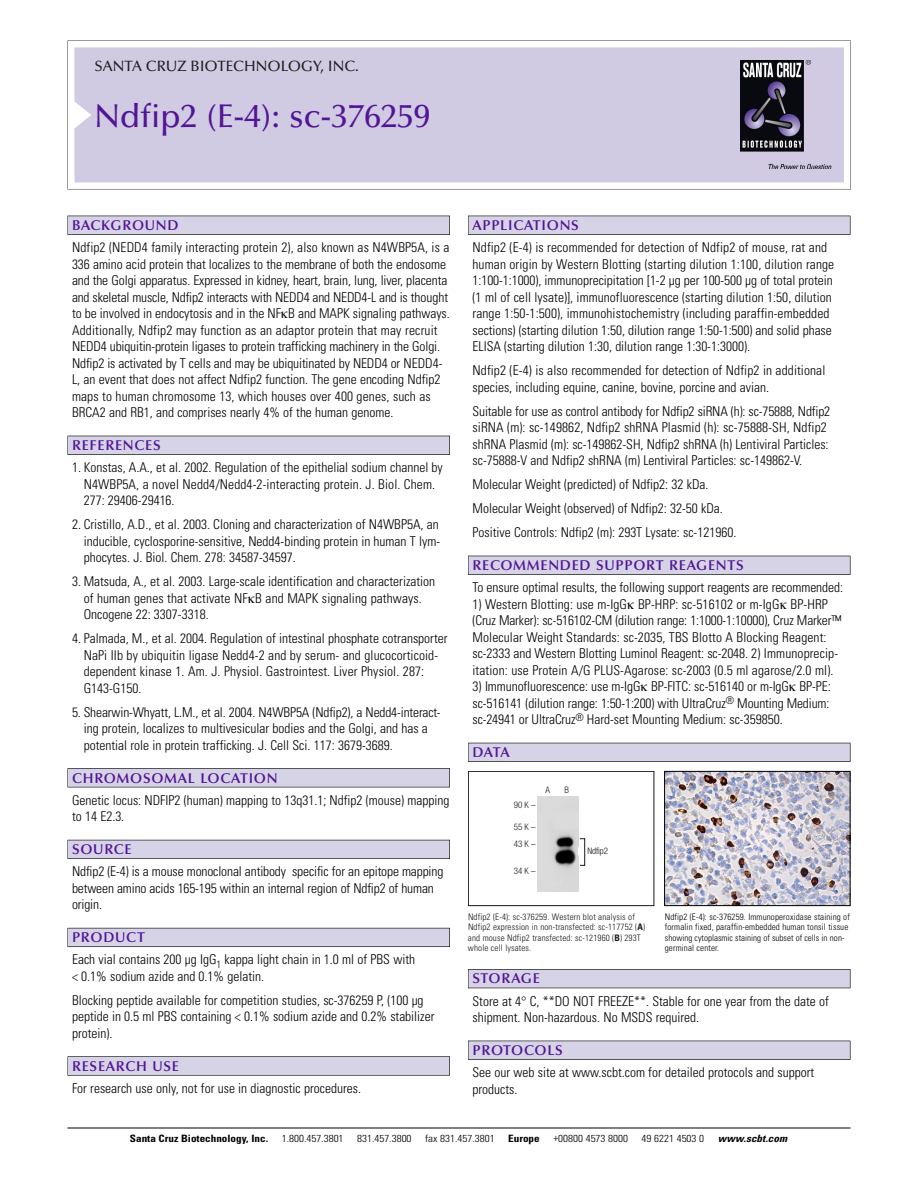
<style>
.page{position:relative;width:918px;height:1188px;background:#fff}
.page>*{position:absolute;margin:0;border:0;box-sizing:border-box;transform-origin:0 0}
.t1{font:500 33px "Optima";color:#511695}
.t2{font:500 15px "Optima";color:#231f20}
.t3{font:600 14.25px "Optima";letter-spacing:.05em;color:#511695}
.t4{font:300 condensed 13.5px/16.5px "Univers";color:#000}
.t5{font:300 condensed 10.2px "Univers";color:#000;scale:1.1 1}
.t6{font:700 condensed 10.2px "Univers";color:#000;scale:1.1 1}
.t7{font:italic 700 condensed 10.2px "Univers";letter-spacing:.005em;color:#000;scale:1.1 1}
.t8{font:300 condensed 9px/10.5px "Univers";letter-spacing:.015em;color:#000}
.t9{font:9px/10.5px "Univers Condensed Light+OLLGBN";letter-spacing:.015em;color:#191919}
.t10{font:9px/16.5px "Helvetica Neue Light Cond+BMAVZG";color:#191919}
.s1{font-family:"Univers Condensed Bold+XIYOJW"}
</style>
<div class="page">
<svg style="left:68px;top:40px;width:783px;height:149px"></svg>
<div style="left:74px;top:47px;width:770px;height:135px;background:#d1cae3"></div>
<img style="left:741px;top:60px;width:90px;height:108px">
<div style="left:68px;top:216px;width:382px;height:19px;background:#525155"></div>
<div style="left:68px;top:216px;width:381px;height:18px;background:#d7d3e7"></div>
<div style="left:68px;top:436px;width:382px;height:19px;background:#515055"></div>
<div style="left:68px;top:436px;width:381px;height:18px;background:#d7d3e7"></div>
<div style="left:68px;top:768px;width:382px;height:19px;background:#545357"></div>
<div style="left:68px;top:769px;width:381px;height:18px;background:#d7d3e7"></div>
<div style="left:68px;top:840px;width:382px;height:19px;background:#54535a"></div>
<div style="left:68px;top:840px;width:381px;height:18px;background:#d7d3e7"></div>
<div style="left:68px;top:928px;width:382px;height:19px;background:#5b5a62"></div>
<div style="left:68px;top:928px;width:381px;height:18px;background:#d7d3e7"></div>
<div style="left:68px;top:1056px;width:382px;height:20px;background:#626263"></div>
<div style="left:68px;top:1057px;width:381px;height:18px;background:#d7d3e7"></div>
<div style="left:468px;top:216px;width:382px;height:19px;background:#525155"></div>
<div style="left:468px;top:216px;width:382px;height:18px;background:#d7d3e7"></div>
<div style="left:468px;top:556px;width:382px;height:19px;background:#515055"></div>
<div style="left:468px;top:556px;width:382px;height:18px;background:#d7d3e7"></div>
<div style="left:468px;top:743px;width:382px;height:19px;background:#525158"></div>
<div style="left:468px;top:743px;width:382px;height:18px;background:#d7d3e7"></div>
<div style="left:468px;top:969px;width:382px;height:19px;background:#525158"></div>
<div style="left:468px;top:970px;width:382px;height:18px;background:#d7d3e7"></div>
<div style="left:468px;top:1041px;width:382px;height:19px;background:#525155"></div>
<div style="left:468px;top:1041px;width:382px;height:18px;background:#d7d3e7"></div>
<hr style="left:68px;top:1128px;width:782px;height:1px;background:#000">
<div style="left:468px;top:771px;width:186px;height:135px;border:1px solid #191919"></div>
<img style="left:538px;top:796px;width:40px;height:95px">
<div style="left:580px;top:839px;width:5px;height:26px;border:1px solid #191919"></div>
<img style="left:666px;top:773px;width:182px;height:131px">
<div style="left:664px;top:771px;width:186px;height:135px;border:1px solid #000"></div>
<p class="t2" style="left:94px;top:61px;width:266px">SANTA CRUZ BIOTECHNOLOGY, INC.</p>
<h1 class="t1" style="left:94px;top:103px;width:337px">Ndfip2 (E-4): sc-376259</h1>
<p class="t3" style="left:72px;top:219px;width:108px">BACKGROUND</p>
<p class="t4" style="left:72px;top:240px;width:379px">Ndfip2 (NEDD4 family interacting protein 2), also known as N4WBP5A, is a 336 amino acid protein that localizes to the membrane of both the endosome and the Golgi apparatus. Expressed in kidney, heart, brain, lung, liver, placenta and skeletal muscle, Ndfip2 interacts with NEDD4 and NEDD4-L and is thought to be involved in endocytosis and in the NF B and MAPK signaling pathways.<br>Additionally, Ndfip2 may function as an adaptor protein that may recruit NEDD4 ubiquitin-protein ligases to protein trafficking machinery in the Golgi.<br>Ndfip2 is activated by T cells and may be ubiquitinated by NEDD4 or NEDD4- L, an event that does not affect Ndfip2 function. The gene encoding Ndfip2 maps to human chromosome 13, which houses over 400 genes, such as BRCA2 and RB1, and comprises nearly 4% of the human genome.</p>
<p class="t3" style="left:72px;top:440px;width:90px">REFERENCES</p>
<p class="t4" style="left:84px;top:460px;width:361px;text-indent:-12px">1. Konstas, A.A., et al. 2002. Regulation of the epithelial sodium channel by<br>N4WBP5A, a novel Nedd4/Nedd4-2-interacting protein. J. Biol. Chem.<br>277: 29406-29416.</p>
<p class="t4" style="left:84px;top:517px;width:358px;text-align:justify;text-indent:-12px">2. Cristillo, A.D., et al. 2003. Cloning and characterization of N4WBP5A, an inducible, cyclosporine-sensitive, Nedd4-binding protein in human T lym&shy;phocytes. J. Biol. Chem. 278: 34587-34597.</p>
<p class="t4" style="left:84px;top:574px;width:353px;text-indent:-12px">3. Matsuda, A., et al. 2003. Large-scale identification and characterization of human genes that activate NF B and MAPK signaling pathways.<br>Oncogene 22: 3307-3318.</p>
<p class="t4" style="left:84px;top:631px;width:365px;text-indent:-12px">4. Palmada, M., et al. 2004. Regulation of intestinal phosphate cotransporter NaPi IIb by ubiquitin ligase Nedd4-2 and by serum- and glucocorticoid&shy;dependent kinase 1. Am. J. Physiol. Gastrointest. Liver Physiol. 287:<br>G143-G150.</p>
<p class="t4" style="left:84px;top:705px;width:358px;text-indent:-12px">5. Shearwin-Whyatt, L.M., et al. 2004. N4WBP5A (Ndfip2), a Nedd4-interact&shy;ing protein, localizes to multivesicular bodies and the Golgi, and has a potential role in protein trafficking. J. Cell Sci. 117: 3679-3689.</p>
<p class="t3" style="left:72px;top:772px;width:207px">CHROMOSOMAL LOCATION</p>
<p class="t4" style="left:72px;top:793px;width:379px">Genetic locus: NDFIP2 (human) mapping to 13q31.1; Ndfip2 (mouse) mapping to 14 E2.3.</p>
<p class="t3" style="left:72px;top:844px;width:61px">SOURCE</p>
<p class="t4" style="left:72px;top:864px;width:373px">Ndfip2 (E-4) is a mouse monoclonal antibody specific for an epitope mapping between amino acids 165-195 within an internal region of Ndfip2 of human origin.</p>
<p class="t3" style="left:72px;top:932px;width:74px">PRODUCT</p>
<p class="t4" style="left:72px;top:952px;width:345px">Each vial contains 200 µg IgG<sub>1</sub> kappa light chain in 1.0 ml of PBS with &lt; 0.1% sodium azide and 0.1% gelatin.</p>
<p class="t4" style="left:72px;top:993px;width:364px">Blocking peptide available for competition studies, sc-376259 P, (100 µg peptide in 0.5 ml PBS containing &lt; 0.1% sodium azide and 0.2% stabilizer protein).</p>
<p class="t3" style="left:72px;top:1060px;width:109px">RESEARCH USE</p>
<p class="t4" style="left:72px;top:1081px;width:290px">For research use only, not for use in diagnostic procedures.</p>
<p class="t3" style="left:473px;top:219px;width:108px">APPLICATIONS</p>
<p class="t4" style="left:473px;top:240px;width:363px">Ndfip2 (E-4) is recommended for detection of Ndfip2 of mouse, rat and human origin by Western Blotting (starting dilution 1:100, dilution range 1:100-1:1000), immunoprecipitation [1-2 µg per 100-500 µg of total protein (1 ml of cell lysate)], immunofluorescence (starting dilution 1:50, dilution range 1:50-1:500), immunohistochemistry (including paraffin-embedded sections) (starting dilution 1:50, dilution range 1:50-1:500) and solid phase ELISA (starting dilution 1:30, dilution range 1:30-1:3000).</p>
<p class="t4" style="left:473px;top:363px;width:354px">Ndfip2 (E-4) is also recommended for detection of Ndfip2 in additional species, including equine, canine, bovine, porcine and avian.</p>
<p class="t4" style="left:473px;top:404px;width:359px">Suitable for use as control antibody for Ndfip2 siRNA (h): sc-75888, Ndfip2 siRNA (m): sc-149862, Ndfip2 shRNA Plasmid (h): sc-75888-SH, Ndfip2 shRNA Plasmid (m): sc-149862-SH, Ndfip2 shRNA (h) Lentiviral Particles: sc-75888-V and Ndfip2 shRNA (m) Lentiviral Particles: sc-149862-V.</p>
<p class="t4" style="left:473px;top:473px;width:265px;line-height:24px">Molecular Weight (predicted) of Ndfip2: 32 kDa.<br>Molecular Weight (observed) of Ndfip2: 32-50 kDa.<br>Positive Controls: Ndfip2 (m): 293T Lysate: sc-121960.</p>
<p class="t3" style="left:473px;top:560px;width:273px">RECOMMENDED SUPPORT REAGENTS</p>
<p class="t4" style="left:473px;top:580px;width:372px">To ensure optimal results, the following support reagents are recommended:</p>
<p class="t4" style="left:473px;top:597px;width:370px">1) Western Blotting: use m-IgG BP-HRP: sc-516102 or m-IgG BP-HRP (Cruz Marker): sc-516102-CM (dilution range: 1:1000-1:10000), Cruz Marker™ Molecular Weight Standards: sc-2035, TBS Blotto A Blocking Reagent: sc-2333 and Western Blotting Luminol Reagent: sc-2048. 2) Immunoprecip&shy;itation: use Protein A/G PLUS-Agarose: sc-2003 (0.5 ml agarose/2.0 ml).</p>
<p class="t4" style="left:473px;top:679px;width:360px;text-align:justify">3) Immunofluorescence: use m-IgG BP-FITC: sc-516140 or m-IgG BP-PE: sc-516141 (dilution range: 1:50-1:200) with UltraCruz<sup>®</sup> Mounting Medium: sc-24941 or UltraCruz<sup>®</sup> Hard-set Mounting Medium: sc-359850.</p>
<p class="t3" style="left:473px;top:747px;width:39px">DATA</p>
<p class="t10" style="left:514px;top:797px;width:23px">90K–</p>
<p class="t10" style="left:514px;top:819px;width:23px">55K–<br>43K–</p>
<p class="t10" style="left:514px;top:863px;width:23px">34K–</p>
<p class="t10" style="left:545px;top:782px;width:6px">A</p>
<p class="t10" style="left:564px;top:782px;width:6px">B</p>
<p class="t10" style="left:587px;top:844px;width:22px">Ndfip2</p>
<p class="t9" style="left:468px;top:912px;width:179px">Ndfip2 (E-4): sc-376259. Western blot analysis of Ndfip2 expression in non-transfected: sc-117752 (<span class="s1">A</span>) and mouse Ndfip2 transfected: sc-121960 (<span class="s1">B</span>) 293T whole cell lysates.</p>
<p class="t8" style="left:665px;top:912px;width:187px">Ndfip2 (E-4): sc-376259. Immunoperoxidase staining of formalin fixed, paraffin-embedded human tonsil tissue showing cytoplasmic staining of subset of cells in non&shy;germinal center.</p>
<p class="t3" style="left:473px;top:973px;width:69px">STORAGE</p>
<p class="t4" style="left:473px;top:994px;width:358px">Store at 4° C, **DO NOT FREEZE**. Stable for one year from the date of shipment. Non-hazardous. No MSDS required.</p>
<p class="t3" style="left:473px;top:1044px;width:92px">PROTOCOLS</p>
<p class="t4" style="left:473px;top:1065px;width:343px">See our web site at www.scbt.com for detailed protocols and support products.</p>
<p class="t6" style="left:130px;top:1135px;width:127px">Santa Cruz Biotechnology, Inc.</p>
<p class="t5" style="left:282px;top:1135px;width:58px">1.800.457.3801</p>
<p class="t5" style="left:357px;top:1135px;width:51px">831.457.3800</p>
<p class="t5" style="left:425px;top:1135px;width:65px">fax 831.457.3801</p>
<p class="t6" style="left:508px;top:1135px;width:30px">Europe</p>
<p class="t5" style="left:553px;top:1135px;width:69px">+00800 4573 8000</p>
<p class="t5" style="left:642px;top:1135px;width:58px">49 6221 4503 0</p>
<p class="t7" style="left:718px;top:1135px;width:64px">www.scbt.com</p>
</div>
